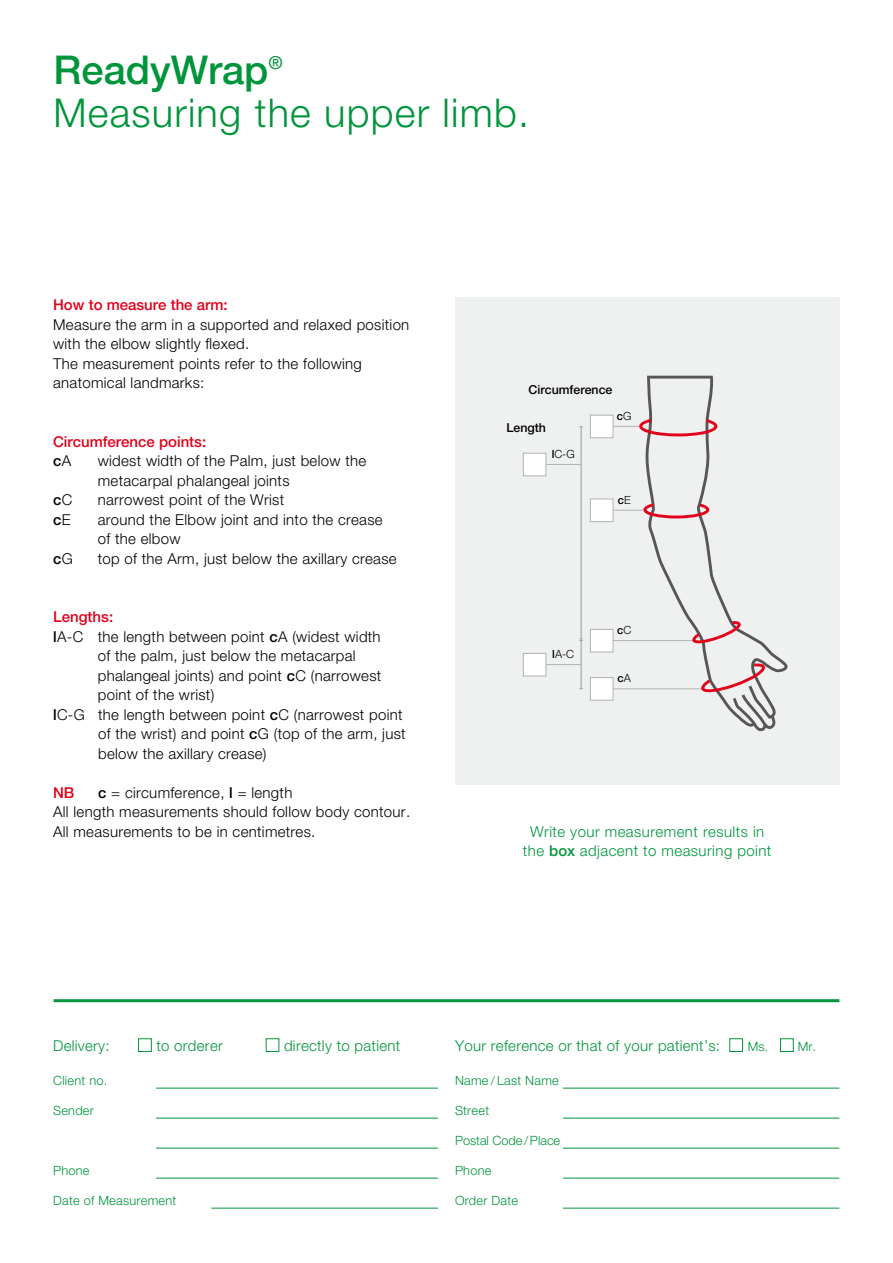
<style>
.page{position:relative;width:893px;height:1263px;background:#fff}
.page>*{position:absolute;margin:0;border:0;box-sizing:border-box;transform-origin:0 0}
.t1{font:300 39.75px/43.5px "Helvetica Neue LT Pro";letter-spacing:.03em;color:#00953b}
.t2{font:300 15px/19.5px "Helvetica Neue LT Pro";letter-spacing:.02em;color:#000}
.t3{font:300 15px/19.5px "Helvetica Neue LT Pro";letter-spacing:.02em;color:#00953b;text-align:center}
.t4{font:500 15px/19.5px "Helvetica Neue LT Pro";color:#e2001a}
.t5{font:500 15px "Helvetica Neue LT Pro";color:#000}
.t6{font:300 12.75px "Helvetica Neue LT Pro";letter-spacing:.02em;color:#00953b}
.t7{font:300 12.75px "Helvetica Neue LT Pro";color:#00953b}
.t8{font:500 12.3px "Helvetica Neue LT Pro";color:#000}
.t9{font:500 11.25px "Helvetica Neue LT Pro";color:#000}
.t10{font:300 11.25px "Helvetica Neue LT Pro";color:#000}
.s1{font-weight:500}
.s2{color:#000}
.s3{font-weight:300;color:#000}
.s4{font-weight:300}
</style>
<div class="page">
<div style="left:455px;top:298px;width:385px;height:487px;background:#eff0f0"></div>
<hr style="left:581px;top:427px;width:1px;height:212px;background:#9c9e9f">
<hr style="left:581px;top:640px;width:1px;height:49px;background:#9c9e9f">
<div style="left:590px;top:415px;width:23px;height:23px;background:#fff;border:1px solid #b1b3b4"></div>
<div style="left:523px;top:453px;width:23px;height:23px;background:#fff;border:1px solid #b1b3b4"></div>
<hr style="left:546px;top:464px;width:35px;height:1px;background:#b1b3b4">
<div style="left:523px;top:653px;width:23px;height:23px;background:#fff;border:1px solid #b1b3b4"></div>
<hr style="left:546px;top:664px;width:35px;height:1px;background:#b1b3b4">
<div style="left:590px;top:499px;width:23px;height:23px;background:#fff;border:1px solid #b1b3b4"></div>
<hr style="left:613px;top:510px;width:30px;height:1px;background:#b1b3b4">
<div style="left:590px;top:629px;width:23px;height:23px;background:#fff;border:1px solid #b1b3b4"></div>
<hr style="left:613px;top:640px;width:80px;height:1px;background:#b1b3b4">
<div style="left:590px;top:677px;width:23px;height:24px;background:#fff;border:1px solid #b1b3b4"></div>
<hr style="left:613px;top:688px;width:90px;height:1px;background:#b1b3b4">
<svg style="left:645px;top:375px;width:142px;height:315px"></svg>
<svg style="left:613px;top:418px;width:105px;height:19px"></svg>
<svg style="left:643px;top:503px;width:67px;height:16px"></svg>
<svg style="left:693px;top:619px;width:47px;height:28px"></svg>
<svg style="left:702px;top:661px;width:74px;height:71px"></svg>
<hr style="left:54px;top:999px;width:785px;height:3px;background:#00953b">
<div style="left:138px;top:1038px;width:14px;height:14px;border:1px solid #00953b"></div>
<div style="left:266px;top:1038px;width:13px;height:14px;border:1px solid #00953b"></div>
<div style="left:729px;top:1038px;width:14px;height:14px;border:1px solid #00953b"></div>
<div style="left:780px;top:1038px;width:14px;height:14px;border:1px solid #00953b"></div>
<hr style="left:156px;top:1088px;width:282px;height:1px;background:#00953b">
<hr style="left:156px;top:1118px;width:282px;height:1px;background:#00953b">
<hr style="left:156px;top:1148px;width:282px;height:1px;background:#00953b">
<hr style="left:156px;top:1178px;width:282px;height:1px;background:#00953b">
<hr style="left:211px;top:1208px;width:227px;height:1px;background:#00953b">
<hr style="left:563px;top:1088px;width:276px;height:1px;background:#00953b">
<hr style="left:563px;top:1118px;width:276px;height:1px;background:#00953b">
<hr style="left:563px;top:1148px;width:276px;height:1px;background:#00953b">
<hr style="left:563px;top:1178px;width:276px;height:1px;background:#00953b">
<hr style="left:563px;top:1208px;width:276px;height:1px;background:#00953b">
<h1 class="t1" style="left:54px;top:47px;width:477px"><span class="s1">ReadyWrap</span><sup>®<br></sup>Measuring the upper limb.</h1>
<p class="t4" style="left:53px;top:295px;width:176px">How to measure the arm:</p>
<p class="t2" style="left:53px;top:314px;width:358px">Measure the arm in a supported and relaxed position with the elbow slightly flexed.<br>The measurement points refer to the following anatomical landmarks:</p>
<p class="t4" style="left:53px;top:431px;width:155px">Circumference points: <span class="s2">c</span><span class="s3">A</span></p>
<p class="t2" style="left:98px;top:451px;width:270px">widest width of the Palm, just below the metacarpal phalangeal joints</p>
<p class="t5" style="left:53px;top:491px;width:21px">c<span class="s4">C</span></p>
<p class="t2" style="left:98px;top:490px;width:188px">narrowest point of the Wrist</p>
<p class="t5" style="left:53px;top:510px;width:19px">c<span class="s4">E</span></p>
<p class="t2" style="left:98px;top:509px;width:286px">around the Elbow joint and into the crease of the elbow</p>
<p class="t5" style="left:53px;top:549px;width:21px">c<span class="s4">G</span></p>
<p class="t2" style="left:98px;top:548px;width:300px">top of the Arm, just below the axillary crease</p>
<p class="t4" style="left:53px;top:607px;width:62px">Lengths:</p>
<p class="t2" style="left:53px;top:626px;width:329px"><span class="s1">l</span>A-C the length between point <span class="s1">c</span>A (widest width</p>
<p class="t2" style="left:98px;top:646px;width:259px">of the palm, just below the metacarpal</p>
<p class="t2" style="left:98px;top:665px;width:285px">phalangeal joints) and point <span class="s1">c</span>C (narrowest</p>
<p class="t2" style="left:98px;top:685px;width:118px">point of the wrist)</p>
<p class="t2" style="left:53px;top:704px;width:351px"><span class="s1">l</span>C-G the length between point <span class="s1">c</span>C (narrowest point</p>
<p class="t2" style="left:98px;top:724px;width:309px">of the wrist) and point <span class="s1">c</span>G (top of the arm, just</p>
<p class="t2" style="left:98px;top:743px;width:170px">below the axillary crease)</p>
<p class="t4" style="left:53px;top:782px;width:23px">NB</p>
<p class="t2" style="left:53px;top:782px;width:359px;text-indent:45px"><span class="s1">c</span> = circumference, <span class="s1">l</span> = length<br>All length measurements should follow body contour.<br>All measurements to be in centimetres.</p>
<p class="t8" style="left:529px;top:382px;width:85px">Circumference</p>
<p class="t8" style="left:506px;top:421px;width:41px">Length</p>
<p class="t10" style="left:552px;top:447px;width:25px"><span class="s1">l</span>C-G</p>
<p class="t9" style="left:617px;top:409px;width:16px">c<span class="s4">G</span></p>
<p class="t9" style="left:618px;top:493px;width:14px">c<span class="s4">E</span></p>
<p class="t10" style="left:552px;top:647px;width:23px"><span class="s1">l</span>A-C</p>
<p class="t9" style="left:617px;top:623px;width:16px">c<span class="s4">C</span></p>
<p class="t9" style="left:618px;top:671px;width:15px">c<span class="s4">A</span></p>
<p class="t3" style="left:523px;top:821px;width:250px">Write your measurement results in the <span class="s1">box</span> adjacent to measuring point</p>
<p class="t3" style="left:53px;top:1035px;width:58px">Delivery:</p>
<p class="t3" style="left:156px;top:1035px;width:68px">to orderer</p>
<p class="t3" style="left:284px;top:1035px;width:118px">directly to patient</p>
<p class="t6" style="left:53px;top:1073px;width:56px">Client no.</p>
<p class="t6" style="left:53px;top:1103px;width:42px">Sender</p>
<p class="t6" style="left:53px;top:1163px;width:38px">Phone</p>
<p class="t6" style="left:53px;top:1193px;width:125px">Date of Measurement</p>
<p class="t3" style="left:455px;top:1035px;width:267px">Your reference or that of your patient’s:</p>
<p class="t6" style="left:748px;top:1038px;width:70px">Ms. Mr.</p>
<p class="t6" style="left:455px;top:1073px;width:105px">Name / Last Name</p>
<p class="t6" style="left:455px;top:1103px;width:36px">Street</p>
<p class="t7" style="left:455px;top:1133px;width:107px">Postal Code/Place</p>
<p class="t6" style="left:455px;top:1163px;width:38px">Phone</p>
<p class="t6" style="left:455px;top:1193px;width:64px">Order Date</p>
</div>
